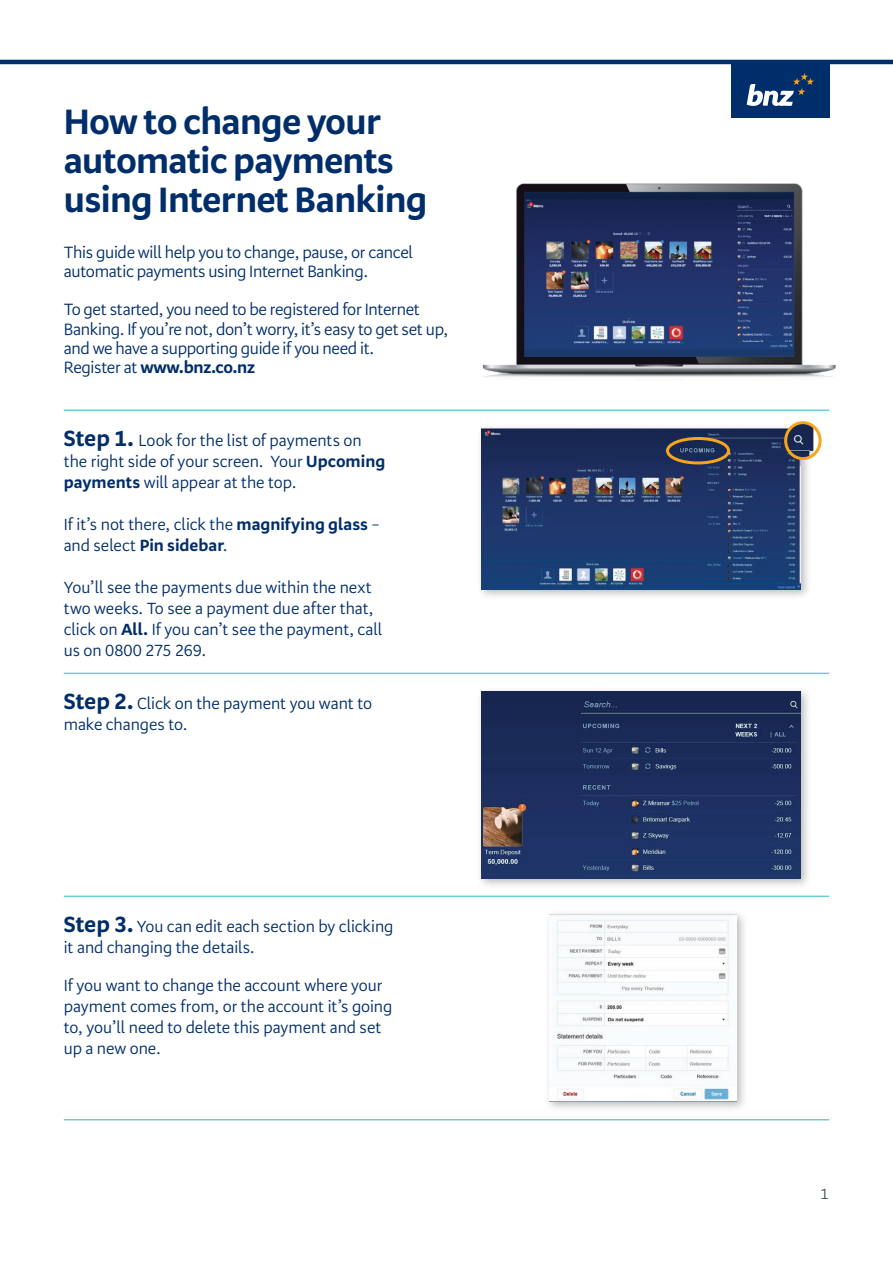
<style>
.page{position:relative;width:893px;height:1263px;background:#fff}
.page>*{position:absolute;margin:0;border:0;box-sizing:border-box;transform-origin:0 0}
.t1{font:700 36px/39px "Serrano Pro";letter-spacing:-.02em;color:#002e6b}
.t2{font:16.65px/19.2px "Serrano Pro";letter-spacing:-.02em;color:#002e6b}
.t3{font:16.5px/21px "Serrano Pro";letter-spacing:-.005em;color:#002e6b}
.t4{font:15px "Serrano Pro";color:#455153}
.s1{font-weight:700}
.s2{font-weight:700;font-size:22.5px}
</style>
<div class="page">
<hr style="left:0;top:60px;width:893px;height:4px;background:#002e6b">
<div style="left:731px;top:64px;width:98px;height:54px;background:#002e6b"></div>
<svg style="left:747px;top:73px;width:67px;height:33px"></svg>
<div style="left:476px;top:686px;width:336px;height:203px;background:#231f20;opacity:.3"></div>
<img style="left:482px;top:691px;width:318px;height:187px">
<div style="left:544px;top:909px;width:204px;height:204px;background:#231f20;opacity:.3"></div>
<img style="left:549px;top:915px;width:188px;height:187px">
<div style="left:476px;top:423px;width:336px;height:177px;background:#231f20;opacity:.3"></div>
<img style="left:482px;top:428px;width:318px;height:161px">
<hr style="left:64px;top:895px;width:765px;height:2px;background:#6fcbd2">
<hr style="left:64px;top:1119px;width:765px;height:1px;background:#6fcbd2">
<hr style="left:64px;top:673px;width:765px;height:1px;background:#6fcbd2">
<hr style="left:64px;top:409px;width:765px;height:2px;background:#6fcbd2">
<img style="left:482px;top:183px;width:354px;height:194px">
<img style="left:667px;top:438px;width:61px;height:25px">
<div style="left:666px;top:437px;width:64px;height:27px;border:3px solid #f9a51b;border-radius:50%"></div>
<img style="left:786px;top:423px;width:27px;height:36px">
<div style="left:784px;top:421px;width:38px;height:39px;border:3px solid #f9a51b;border-radius:50%"></div>
<h1 class="t1" style="left:64px;top:103px;width:365px">How to change your automatic payments using Internet Banking</h1>
<p class="t2" style="left:64px;top:243px;width:351px">This guide will help you to change, pause, or cancel automatic payments using Internet Banking.</p>
<p class="t2" style="left:64px;top:301px;width:386px">To get started, you need to be registered for Internet Banking. If you’re not, don’t worry, it’s easy to get set up, and we have a supporting guide if you need it.<br>Register at <span class="s1">www.bnz.co.nz</span></p>
<p class="t3" style="left:64px;top:430px;width:323px"><span class="s2">Step 1.</span> Look for the list of payments on the right side of your screen. Your <span class="s1">Upcoming payments</span> will appear at the top.</p>
<p class="t3" style="left:64px;top:514px;width:318px">If it’s not there, click the <span class="s1">magnifying glass</span> – and select <span class="s1">Pin sidebar</span>.</p>
<p class="t3" style="left:64px;top:577px;width:320px">You’ll see the payments due within the next two weeks. To see a payment due after that, click on <span class="s1">All.</span> If you can’t see the payment, call us on 0800 275 269.</p>
<p class="t3" style="left:64px;top:693px;width:310px"><span class="s2">Step 2.</span> Click on the payment you want to make changes to.</p>
<p class="t3" style="left:64px;top:916px;width:331px"><span class="s2">Step 3.</span> You can edit each section by clicking it and changing the details.</p>
<p class="t3" style="left:64px;top:975px;width:330px">If you want to change the account where your payment comes from, or the account it’s going to, you’ll need to delete this payment and set up a new one.</p>
<p class="t4" style="left:820px;top:1186px;width:10px">1</p>
</div>
